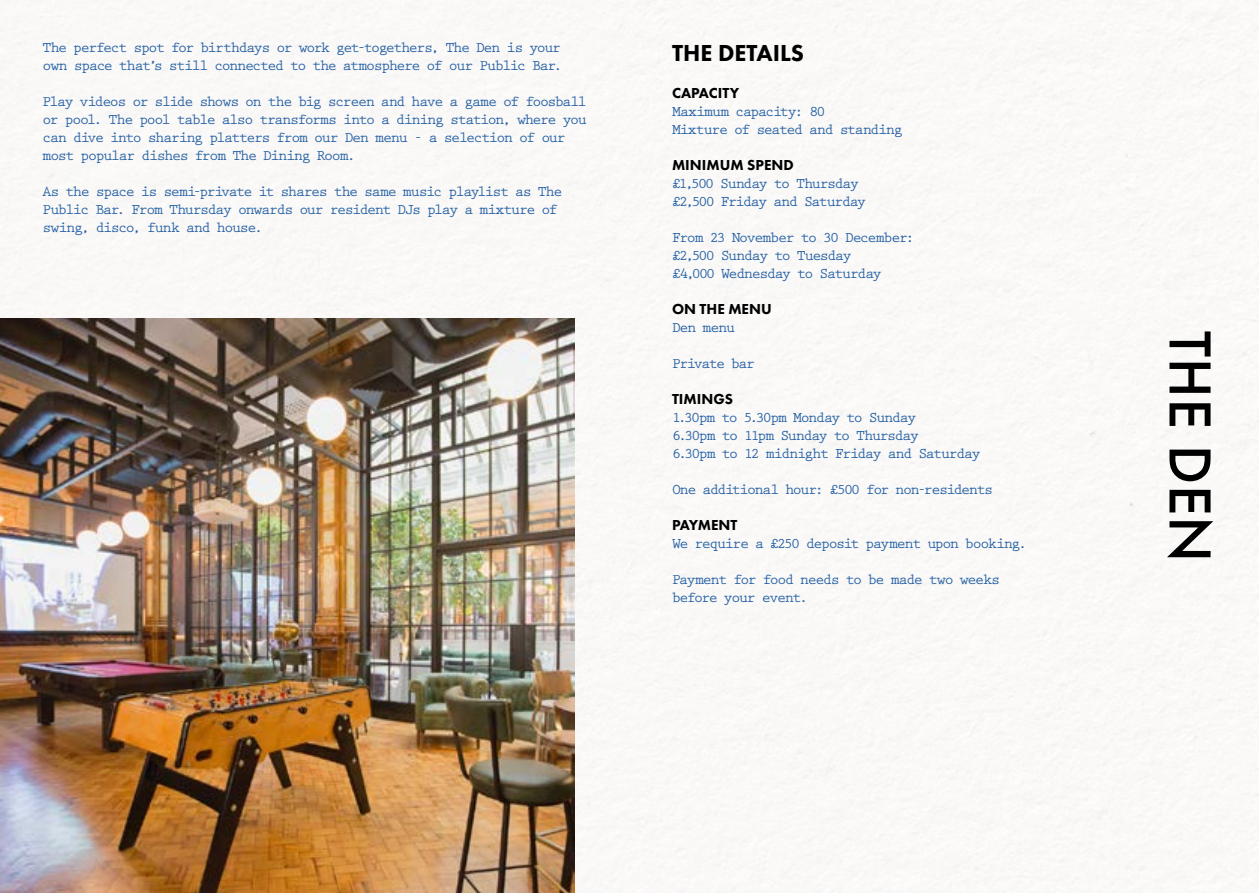
<style>
.page{position:relative;width:1259px;height:893px;background:#fff}
.page>*{position:absolute;margin:0;border:0;box-sizing:border-box;transform-origin:0 0}
.t1{font:500 61.5px "Futura PT";letter-spacing:.01em;color:#000}
.t2{font:800 24px "Futura PT";color:#000}
.t3{font:700 15px/18px "Prestige Elite Std";letter-spacing:-.095em;color:#2761a4}
.t4{font:800 15px "Futura PT";color:#000}
</style>
<div class="page">
<img style="left:0;top:0;width:1259px;height:893px">
<img style="left:0;top:319px;width:574px;height:574px">
<p class="t3" style="left:43px;top:39px;width:521px">The perfect spot for birthdays or work get-togethers, The Den is your own space that’s still connected to the atmosphere of our Public Bar.</p>
<p class="t3" style="left:43px;top:93px;width:546px">Play videos or slide shows on the big screen and have a game of foosball or pool. The pool table also transforms into a dining station, where you can dive into sharing platters from our Den menu - a selection of our most popular dishes from The Dining Room.</p>
<p class="t3" style="left:43px;top:183px;width:521px">As the space is semi-private it shares the same music playlist as The<br>Public Bar. From Thursday onwards our resident DJs play a mixture of swing, disco, funk and house.</p>
<h2 class="t2" style="left:672px;top:38px;width:134px">THE DETAILS</h2>
<p class="t4" style="left:672px;top:84px;width:69px">CAPACITY</p>
<p class="t3" style="left:672px;top:103px;width:232px">Maximum capacity: 80<br>Mixture of seated and standing</p>
<p class="t4" style="left:672px;top:156px;width:123px">MINIMUM SPEND</p>
<p class="t3" style="left:672px;top:175px;width:196px">£1,500 Sunday to Thursday £2,500 Friday and Saturday</p>
<p class="t3" style="left:672px;top:229px;width:244px">From 23 November to 30 December: £2,500 Sunday to Tuesday<br>£4,000 Wednesday to Saturday</p>
<p class="t4" style="left:672px;top:300px;width:101px">ON THE MENU</p>
<p class="t3" style="left:672px;top:319px;width:65px">Den menu</p>
<p class="t3" style="left:672px;top:355px;width:85px">Private bar</p>
<p class="t4" style="left:672px;top:390px;width:63px">TIMINGS</p>
<p class="t3" style="left:672px;top:409px;width:310px">1.30pm to 5.30pm Monday to Sunday<br>6.30pm to 11pm Sunday to Thursday<br>6.30pm to 12 midnight Friday and Saturday</p>
<p class="t3" style="left:672px;top:481px;width:323px">One additional hour: £500 for non-residents</p>
<p class="t4" style="left:672px;top:516px;width:67px">PAYMENT</p>
<p class="t3" style="left:672px;top:535px;width:356px">We require a £250 deposit payment upon booking.</p>
<p class="t3" style="left:672px;top:571px;width:330px">Payment for food needs to be made two weeks before your event.</p>
<h1 class="t1" style="left:1227px;top:331px;width:233px;rotate:90deg">THE DEN</h1>
</div>
